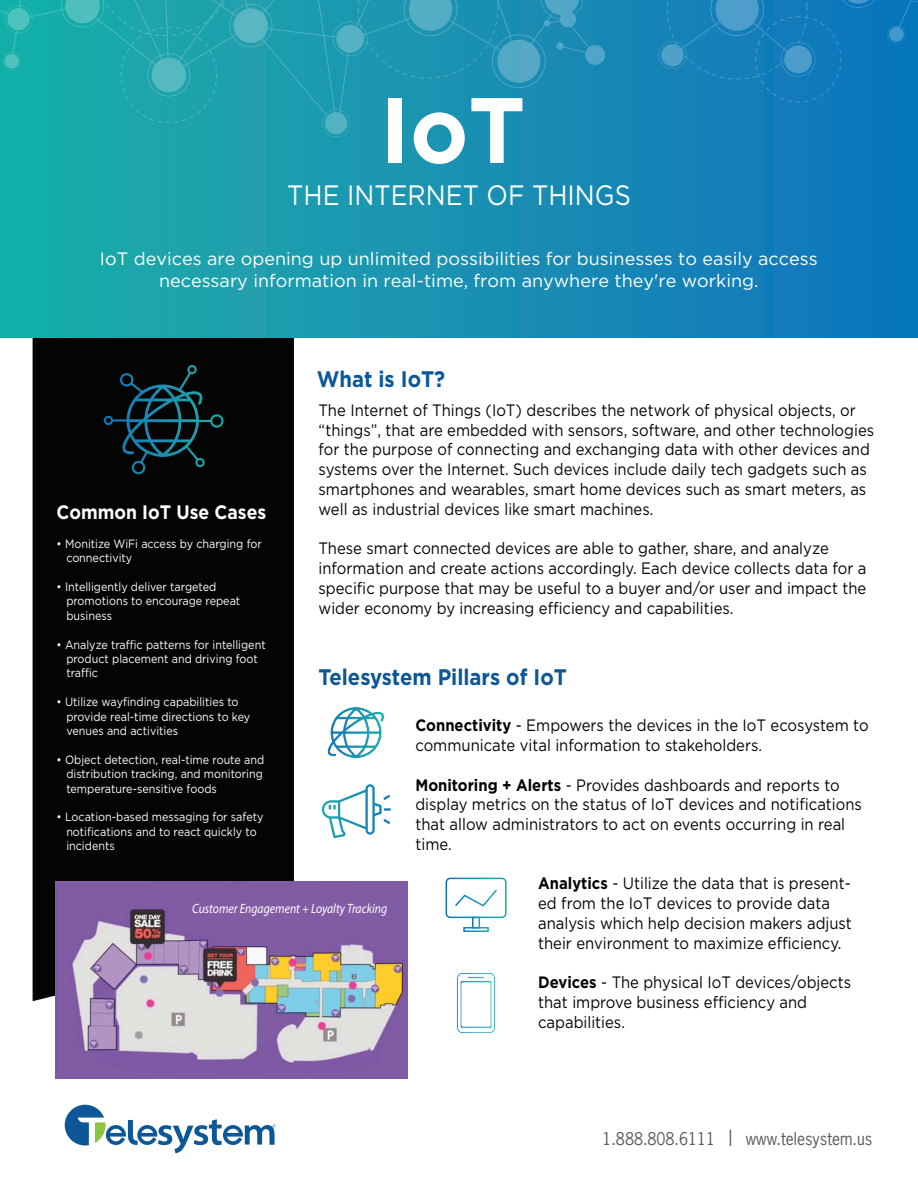
<style>
.page{position:relative;width:918px;height:1188px;background:#fff}
.page>*{position:absolute;margin:0;border:0;box-sizing:border-box;transform-origin:0 0}
.t1{font:700 92.55px "Gotham Pro";color:#fff;scale:.95 1}
.t2{font:28.05px "Gotham Pro";color:#fff;scale:.9 1}
.t3{font:700 22.5px "Gotham Pro";color:#0b5797;scale:.9 1}
.t4{font:700 19.5px "Gotham Pro";color:#fff;scale:.9 1}
.t5{font:18px/21.6px "Gotham Pro";color:#fff;text-align:center}
.t6{font:16.5px/19.8px "Gotham Pro";color:#040503;scale:.9 1}
.t7{font:16.5px "News Gothic Std";color:#595a5c;scale:.95 1}
.t8{font:italic 13.5px "Myriad Pro";color:#fff;scale:.87 1}
.t9{font:12px/14.4px "Gotham Pro";color:#fff;scale:.9 1}
.s1{font-weight:700}
</style>
<div class="page">
<div style="left:33px;top:337px;width:261px;height:664px;background:#040503"></div>
<div style="left:0;top:0;width:918px;height:337px;background:linear-gradient(to right,#1eafa8,#1073bd)"></div>
<svg style="left:0;top:0;width:918px;height:137px;background:#1a93b3"></svg>
<svg style="left:544px;top:11px;width:61px;height:54px;background:#248eb8"></svg>
<svg style="left:102px;top:0;width:126px;height:123px;background:#21a6ad"></svg>
<svg style="left:358px;top:0;width:140px;height:79px;background:#2396b4"></svg>
<svg style="left:667px;top:1px;width:174px;height:102px;background:#1a82bc"></svg>
<svg style="left:65px;top:1105px;width:211px;height:48px"></svg>
<img style="left:55px;top:882px;width:352px;height:197px">
<svg style="left:327px;top:707px;width:57px;height:51px"></svg>
<svg style="left:457px;top:973px;width:39px;height:61px"></svg>
<svg style="left:446px;top:878px;width:61px;height:54px"></svg>
<svg style="left:321px;top:784px;width:70px;height:54px"></svg>
<svg style="left:104px;top:365px;width:120px;height:109px;background:#071d22"></svg>
<h1 class="t1" style="left:381px;top:77px;width:154px">IoT</h1>
<h2 class="t2" style="left:287px;top:179px;width:383px">THE INTERNET OF THINGS</h2>
<p class="t5" style="left:100px;top:248px;width:719px">IoT devices are opening up unlimited possibilities for businesses to easily access necessary information in real-time, from anywhere they're working.</p>
<h3 class="t3" style="left:317px;top:366px;width:144px">What is IoT?</h3>
<p class="t6" style="left:319px;top:400px;width:619px">The Internet of Things (IoT) describes the network of physical objects, or “things”, that are embedded with sensors, software, and other technologies for the purpose of connecting and exchanging data with other devices and systems over the Internet. Such devices include daily tech gadgets such as smartphones and wearables, smart home devices such as smart meters, as well as industrial devices like smart machines.</p>
<p class="t6" style="left:319px;top:539px;width:610px">These smart connected devices are able to gather, share, and analyze information and create actions accordingly. Each device collects data for a specific purpose that may be useful to a buyer and/or user and impact the wider economy by increasing efficiency and capabilities.</p>
<p class="t4" style="left:57px;top:501px;width:234px">Common IoT Use Cases</p>
<p class="t9" style="left:66px;top:536px;width:219px;text-indent:-10px">• Monitize WiFi access by charging for connectivity</p>
<p class="t9" style="left:66px;top:579px;width:195px;text-indent:-10px">• Intelligently deliver targeted promotions to encourage repeat business</p>
<p class="t9" style="left:66px;top:637px;width:223px;text-indent:-10px">• Analyze traffic patterns for intelligent product placement and driving foot traffic</p>
<p class="t9" style="left:66px;top:695px;width:206px;text-indent:-10px">• Utilize wayfinding capabilities to provide real-time directions to key venues and activities</p>
<p class="t9" style="left:66px;top:752px;width:221px;text-align:justify;text-indent:-10px">• Object detection, real-time route and distribution tracking, and monitoring temperature-sensitive foods</p>
<p class="t9" style="left:66px;top:810px;width:221px;text-indent:-10px">• Location-based messaging for safety notifications and to react quickly to incidents</p>
<h3 class="t3" style="left:318px;top:664px;width:278px">Telesystem Pillars of IoT</h3>
<p class="t6" style="left:415px;top:715px;width:505px"><span class="s1">Connectivity</span> - Empowers the devices in the IoT ecosystem to communicate vital information to stakeholders.</p>
<p class="t6" style="left:415px;top:775px;width:498px"><span class="s1">Monitoring + Alerts</span> - Provides dashboards and reports to display metrics on the status of IoT devices and notifications that allow administrators to act on events occurring in real time.</p>
<p class="t6" style="left:538px;top:873px;width:350px"><span class="s1">Analytics</span> - Utilize the data that is present&shy;ed from the IoT devices to provide data analysis which help decision makers adjust their environment to maximize efficiency.</p>
<p class="t6" style="left:538px;top:972px;width:349px"><span class="s1">Devices</span> - The physical IoT devices/objects that improve business efficiency and capabilities.</p>
<p class="t8" style="left:192px;top:900px;width:226px">Customer Engagement + Loyalty Tracking</p>
<p class="t7" style="left:602px;top:1129px;width:286px">1.888.808.6111 | www.telesystem.us</p>
</div>
